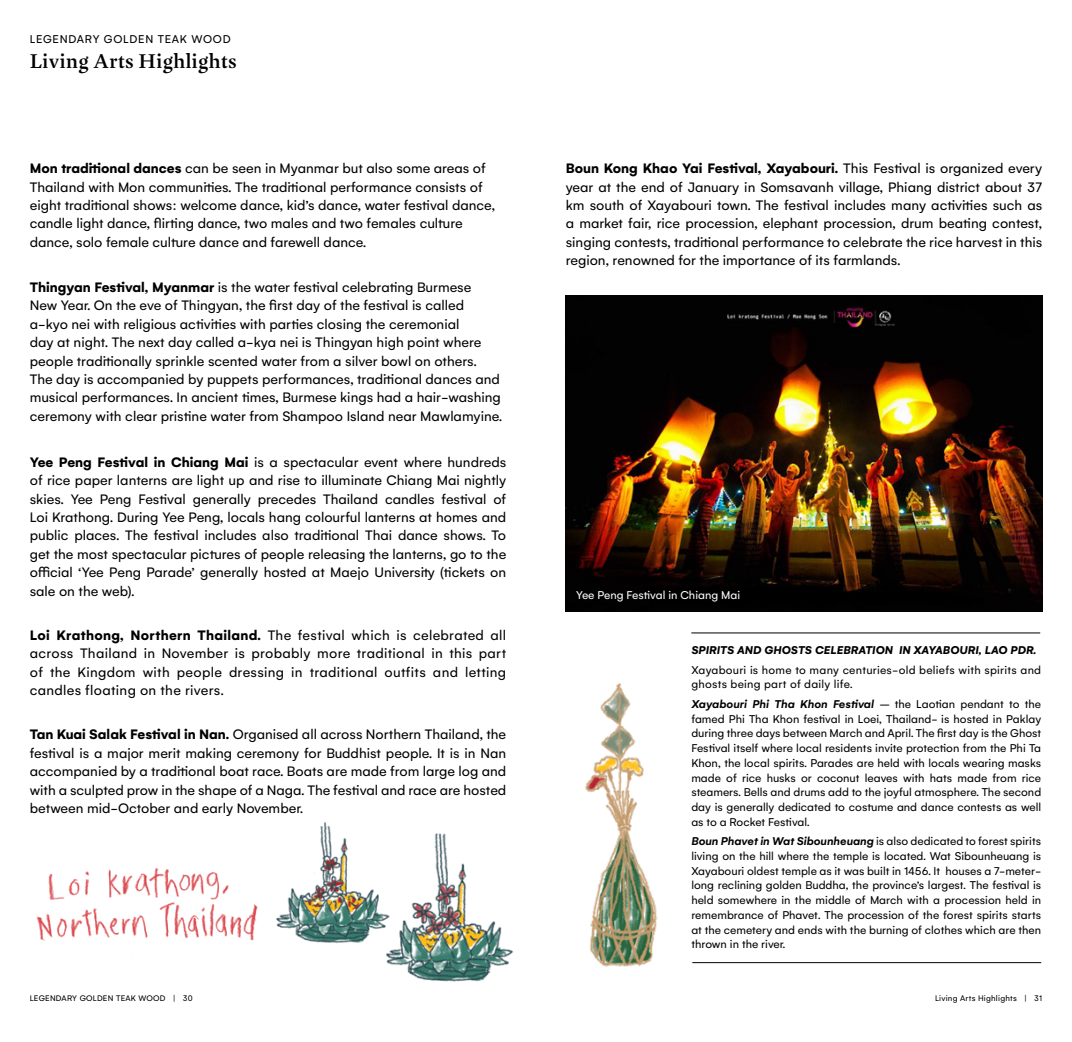
<style>
.page{position:relative;width:1072px;height:1042px;background:#fff}
.page>*{position:absolute;margin:0;border:0;box-sizing:border-box;transform-origin:0 0}
.t1{font:500 21px "Tara";letter-spacing:.02em;color:#000}
.t2{font:14.88px/18.4px "Gelion";color:#000;text-align:justify}
.t3{font:12.25px/14.7px "Gelion";letter-spacing:.005em;color:#000;text-align:justify}
.t4{font:italic 700 12.25px "Gelion";color:#000}
.t5{font:12.25px "Gelion";color:#fff}
.t6{font:12.25px "Gelion";letter-spacing:.06em;color:#000}
.t7{font:8.75px "Gelion";letter-spacing:.025em;color:#000}
.s1{font-weight:700}
.s2{font-weight:600;font-style:italic}
</style>
<div class="page">
<hr style="left:692px;top:962px;width:349px;height:1px;background:#000">
<hr style="left:691px;top:632px;width:349px;height:1px;background:#000">
<img style="left:566px;top:295px;width:476px;height:316px">
<img style="left:386px;top:833px;width:127px;height:149px">
<img style="left:276px;top:822px;width:116px;height:132px">
<img style="left:585px;top:683px;width:73px;height:284px">
<svg style="left:37px;top:868px;width:221px;height:73px"></svg>
<p class="t6" style="left:30px;top:32px;width:202px">LEGENDARY GOLDEN TEAK WOOD</p>
<h1 class="t1" style="left:30px;top:48px;width:209px">Living Arts Highlights</h1>
<p class="t2" style="left:30px;top:159px;width:467px;text-align:left"><span class="s1">Mon traditional dances</span> can be seen in Myanmar but also some areas of Thailand with Mon communities. The traditional performance consists of eight traditional shows: welcome dance, kid’s dance, water festival dance, candle light dance, flirting dance, two males and two females culture dance, solo female culture dance and farewell dance.</p>
<p class="t2" style="left:30px;top:278px;width:474px;text-align:left"><span class="s1">Thingyan Festival, Myanmar</span> is the water festival celebrating Burmese New Year. On the eve of Thingyan, the first day of the festival is called a-kyo nei with religious activities with parties closing the ceremonial<br>day at night. The next day called a-kya nei is Thingyan high point where people traditionally sprinkle scented water from a silver bowl on others.<br>The day is accompanied by puppets performances, traditional dances and musical performances. In ancient times, Burmese kings had a hair-washing ceremony with clear pristine water from Shampoo Island near Mawlamyine.</p>
<p class="t2" style="left:30px;top:453px;width:478px"><span class="s1">Yee Peng Festival in Chiang Mai</span> is a spectacular event where hundreds of rice paper lanterns are light up and rise to illuminate Chiang Mai nightly skies. Yee Peng Festival generally precedes Thailand candles festival of Loi Krathong. During Yee Peng, locals hang colourful lanterns at homes and public places. The festival includes also traditional Thai dance shows. To get the most spectacular pictures of people releasing the lanterns, go to the official ‘Yee Peng Parade’ generally hosted at Maejo University (tickets on sale on the web).</p>
<p class="t2" style="left:30px;top:625px;width:478px"><span class="s1">Loi Krathong, Northern Thailand.</span> The festival which is celebrated all across Thailand in November is probably more traditional in this part of the Kingdom with people dressing in traditional outfits and letting candles floating on the rivers.</p>
<p class="t2" style="left:30px;top:725px;width:478px"><span class="s1">Tan Kuai Salak Festival in Nan.</span> Organised all across Northern Thailand, the festival is a major merit making ceremony for Buddhist people. It is in Nan accompanied by a traditional boat race. Boats are made from large log and with a sculpted prow in the shape of a Naga. The festival and race are hosted between mid-October and early November.</p>
<p class="t2" style="left:566px;top:159px;width:478px"><span class="s1">Boun Kong Khao Yai Festival, Xayabouri.</span> This Festival is organized every year at the end of January in Somsavanh village, Phiang district about 37 km south of Xayabouri town. The festival includes many activities such as a market fair, rice procession, elephant procession, drum beating contest, singing contests, traditional performance to celebrate the rice harvest in this region, renowned for the importance of its farmlands.</p>
<p class="t5" style="left:576px;top:588px;width:165px">Yee Peng Festival in Chiang Mai</p>
<p class="t4" style="left:691px;top:642px;width:346px">SPIRITS AND GHOSTS CELEBRATION IN XAYABOURI, LAO PDR.</p>
<p class="t3" style="left:691px;top:662px;width:351px">Xayabouri is home to many centuries-old beliefs with spirits and ghosts being part of daily life.</p>
<p class="t3" style="left:691px;top:696px;width:351px"><span class="s2">Xayabouri Phi Tha Khon Festival</span> – the Laotian pendant to the famed Phi Tha Khon festival in Loei, Thailand- is hosted in Paklay during three days between March and April. The first day is the Ghost Festival itself where local residents invite protection from the Phi Ta Khon, the local spirits. Parades are held with locals wearing masks made of rice husks or coconut leaves with hats made from rice steamers. Bells and drums add to the joyful atmosphere. The second day is generally dedicated to costume and dance contests as well as to a Rocket Festival.</p>
<p class="t3" style="left:691px;top:834px;width:351px"><span class="s2">Boun Phavet in Wat Sibounheuang</span> is also dedicated to forest spirits living on the hill where the temple is located. Wat Sibounheuang is Xayabouri oldest temple as it was built in 1456. It houses a 7-meter&shy;long reclining golden Buddha, the province’s largest. The festival is held somewhere in the middle of March with a procession held in remembrance of Phavet. The procession of the forest spirits starts at the cemetery and ends with the burning of clothes which are then thrown in the river.</p>
<p class="t7" style="left:30px;top:993px;width:164px">LEGENDARY GOLDEN TEAK WOOD | 30</p>
<p class="t7" style="left:935px;top:993px;width:109px">Living Arts Highlights | 31</p>
</div>
